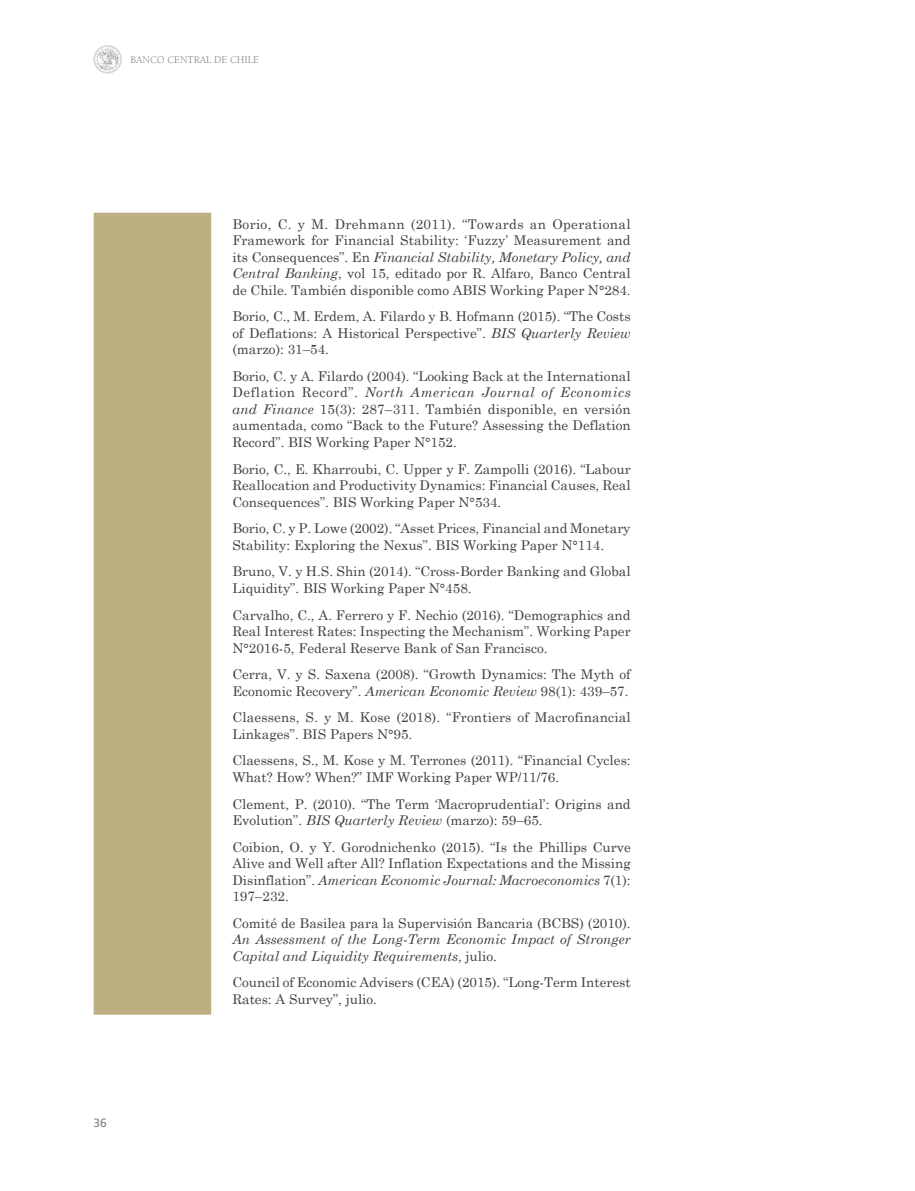
<style>
.page{position:relative;width:915px;height:1191px;background:#fff}
.page>*{position:absolute;margin:0;border:0;box-sizing:border-box;transform-origin:0 0}
.t1{font:13.5px/16.5px "Century Schoolbook";color:#414042}
.t2{font:italic 13.5px/16.5px "Century Schoolbook";color:#414042}
.t3{font:12px "Frutiger LT Std";color:#808285}
.t4{font:10.5px "Berkeley LT";color:#808285}
.s1{font-style:italic}
.s2{font-style:normal}
</style>
<div class="page">
<svg style="left:94px;top:45px;width:28px;height:28px"></svg>
<div style="left:94px;top:213px;width:117px;height:801px;background:#bcaf82"></div>
<p class="t4" style="left:130px;top:54px;width:130px">BANCO CENTRAL DE CHILE</p>
<p class="t3" style="left:94px;top:1116px;width:15px">36</p>
<p class="t1" style="left:232px;top:214px;width:399px;text-align:justify">Borio, C. y M. Drehmann (2011). “Towards an Operational Framework for Financial Stability: ‘Fuzzy’ Measurement and its Consequences”. En <span class="s1">Financial Stability, Monetary Policy, and Central Banking</span>, vol 15, editado por R. Alfaro, Banco Central de Chile. También disponible como ABIS Working Paper N°284.</p>
<p class="t1" style="left:232px;top:307px;width:399px;text-align:justify">Borio, C., M. Erdem, A. Filardo y B. Hofmann (2015). “The Costs of Deflations: A Historical Perspective”. <span class="s1">BIS Quarterly Review </span>(marzo): 31–54.</p>
<p class="t1" style="left:232px;top:367px;width:399px;text-align:justify">Borio, C. y A. Filardo (2004). “Looking Back at the International Deflation Record”. <span class="s1">North American Journal of Economics and Finance</span> 15(3): 287–311. También disponible, en versión aumentada, como “Back to the Future? Assessing the Deflation Record”. BIS Working Paper N°152.</p>
<p class="t1" style="left:232px;top:459px;width:399px;text-align:justify">Borio, C., E. Kharroubi, C. Upper y F. Zampolli (2016). “Labour Reallocation and Productivity Dynamics: Financial Causes, Real Consequences”. BIS Working Paper N°534.</p>
<p class="t1" style="left:232px;top:519px;width:399px">Borio, C. y P. Lowe (2002). “Asset Prices, Financial and Monetary<br>Stability: Exploring the Nexus”. BIS Working Paper N°114.</p>
<p class="t1" style="left:232px;top:562px;width:399px">Bruno, V. y H.S. Shin (2014). “Cross-Border Banking and Global<br>Liquidity”. BIS Working Paper N°458.</p>
<p class="t1" style="left:232px;top:605px;width:399px;text-align:justify">Carvalho, C., A. Ferrero y F. Nechio (2016). “Demographics and Real Interest Rates: Inspecting the Mechanism”. Working Paper N°2016-5, Federal Reserve Bank of San Francisco.</p>
<p class="t1" style="left:232px;top:665px;width:399px">Cerra, V. y S. Saxena (2008). “Growth Dynamics: The Myth of<br>Economic Recovery”. <span class="s1">American Economic Review</span> 98(1): 439–57.</p>
<p class="t1" style="left:232px;top:708px;width:400px">Claessens, S. y M. Kose (2018). “Frontiers of Macrofinancial<br>Linkages”. BIS Papers N°95.</p>
<p class="t1" style="left:232px;top:751px;width:399px">Claessens, S., M. Kose y M. Terrones (2011). “Financial Cycles:<br>What? How? When?” IMF Working Paper WP/11/76.</p>
<p class="t1" style="left:232px;top:794px;width:399px">Clement, P. (2010). “The Term ‘Macroprudential’: Origins and<br>Evolution”. <span class="s1">BIS Quarterly Review</span> (marzo): 59–65.</p>
<p class="t1" style="left:232px;top:837px;width:400px;text-align:justify">Coibion, O. y Y. Gorodnichenko (2015). “Is the Phillips Curve Alive and Well after All? Inflation Expectations and the Missing Disinflation”. <span class="s1">American Economic Journal: Macroeconomics</span> 7(1):<br>197–232.</p>
<p class="t1" style="left:232px;top:913px;width:399px">Comité de Basilea para la Supervisión Bancaria (BCBS) (2010).</p>
<p class="t2" style="left:232px;top:930px;width:399px">An Assessment of the Long-Term Economic Impact of Stronger<br>Capital and Liquidity Requirements<span class="s2">, julio.</span></p>
<p class="t1" style="left:232px;top:973px;width:399px">Council of Economic Advisers (CEA) (2015). “Long-Term Interest<br>Rates: A Survey”, julio.</p>
</div>
